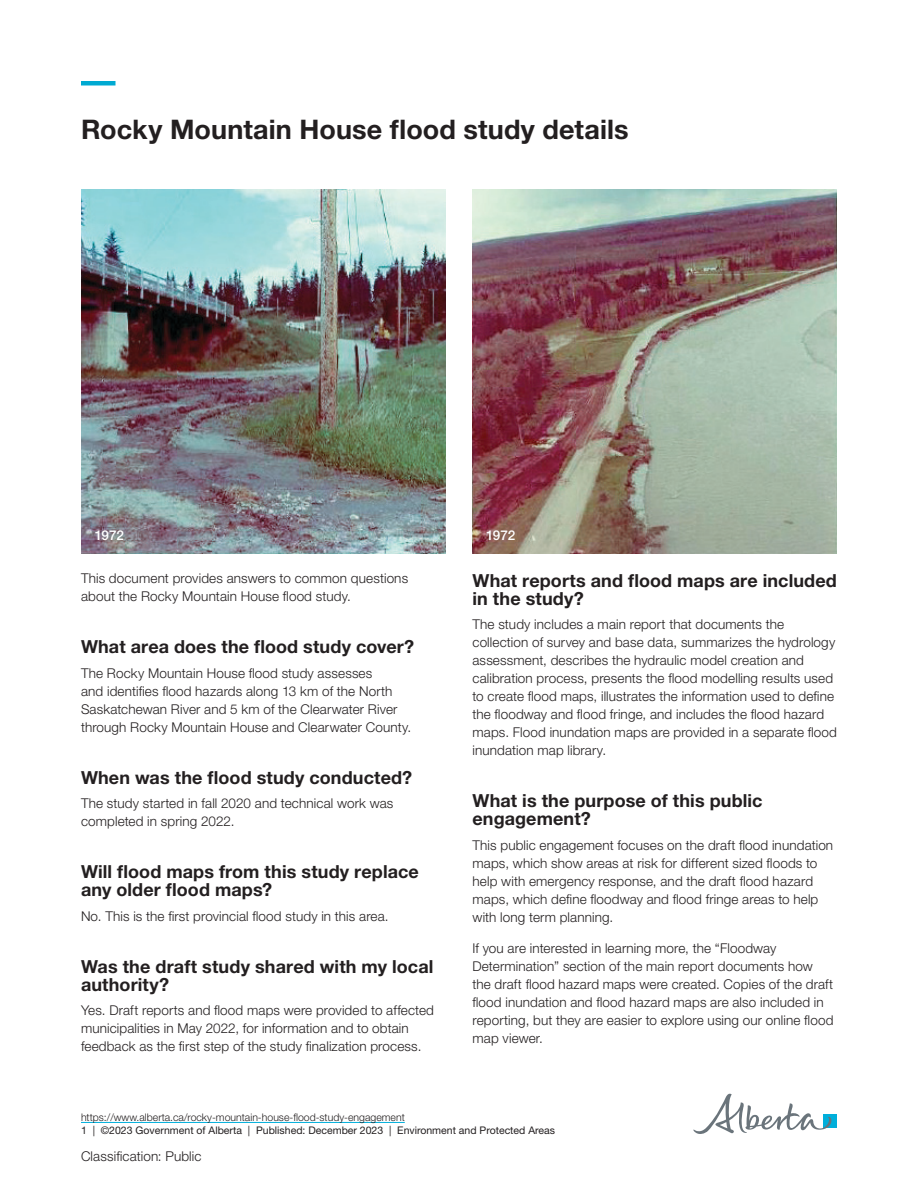
<style>
.page{position:relative;width:918px;height:1188px;background:#fff}
.page>*{position:absolute;margin:0;border:0;box-sizing:border-box;transform-origin:0 0}
.t1{font:700 27px "Helvetica Neue LT Std";letter-spacing:.005em;color:#231f20}
.Subheading_1{font:700 18px/18px "Helvetica Neue LT Std";letter-spacing:.005em;color:#231f20}
.Body_Copy{font:300 13.5px/18px "Helvetica Neue LT Std";letter-spacing:.01em;color:#231f20}
.Picture_Caption_-_On_Pic{font:500 13.5px "Helvetica Neue LT Std";letter-spacing:-.01em;color:#fff}
.t2{font:10.5px "Helvetica Neue LT Std";color:#231f20}
.t3{font:300 10.5px "Helvetica Neue LT Std";color:#231f20}
</style>
<div class="page">
<hr style="left:81px;top:1122px;width:324px;height:1px;background:#00afdb">
<div style="left:81px;top:81px;width:35px;height:5px;background:#00aad2"></div>
<img style="left:81px;top:189px;width:365px;height:365px">
<img style="left:472px;top:189px;width:365px;height:365px">
<div style="left:824px;top:1114px;width:13px;height:13px;background:#00afdb"></div>
<svg style="left:693px;top:1094px;width:139px;height:40px"></svg>
<h1 class="t1" style="left:81px;top:112px;width:549px">Rocky Mountain House flood study details</h1>
<p class="Picture_Caption_-_On_Pic" style="left:95px;top:527px;width:31px">1972</p>
<p class="Picture_Caption_-_On_Pic" style="left:486px;top:527px;width:31px">1972</p>
<p class="Body_Copy" style="left:81px;top:569px;width:329px">This document provides answers to common questions about the Rocky Mountain House flood study.</p>
<p class="Subheading_1" style="left:81px;top:637px;width:335px">What area does the flood study cover?</p>
<p class="Body_Copy" style="left:81px;top:664px;width:332px">The Rocky Mountain House flood study assesses<br>and identifies flood hazards along 13 km of the North Saskatchewan River and 5 km of the Clearwater River through Rocky Mountain House and Clearwater County.</p>
<p class="Subheading_1" style="left:81px;top:768px;width:333px">When was the flood study conducted?</p>
<p class="Body_Copy" style="left:81px;top:794px;width:314px">The study started in fall 2020 and technical work was completed in spring 2022.</p>
<p class="Subheading_1" style="left:81px;top:862px;width:339px">Will flood maps from this study replace any older flood maps?</p>
<p class="Body_Copy" style="left:81px;top:907px;width:309px">No. This is the first provincial flood study in this area.</p>
<p class="Subheading_1" style="left:81px;top:957px;width:354px">Was the draft study shared with my local authority?</p>
<p class="Body_Copy" style="left:81px;top:1001px;width:355px">Yes. Draft reports and flood maps were provided to affected municipalities in May 2022, for information and to obtain feedback as the first step of the study finalization process.</p>
<p class="Subheading_1" style="left:472px;top:571px;width:366px">What reports and flood maps are included in the study?</p>
<p class="Body_Copy" style="left:472px;top:615px;width:366px">The study includes a main report that documents the collection of survey and base data, summarizes the hydrology assessment, describes the hydraulic model creation and calibration process, presents the flood modelling results used to create flood maps, illustrates the information used to define the floodway and flood fringe, and includes the flood hazard maps. Flood inundation maps are provided in a separate flood inundation map library.</p>
<p class="Subheading_1" style="left:472px;top:791px;width:292px">What is the purpose of this public engagement?</p>
<p class="Body_Copy" style="left:472px;top:836px;width:362px">This public engagement focuses on the draft flood inundation maps, which show areas at risk for different sized floods to help with emergency response, and the draft flood hazard maps, which define floodway and flood fringe areas to help with long term planning.</p>
<p class="Body_Copy" style="left:472px;top:939px;width:362px">If you are interested in learning more, the “Floodway Determination” section of the main report documents how the draft flood hazard maps were created. Copies of the draft flood inundation and flood hazard maps are also included in reporting, but they are easier to explore using our online flood map viewer.</p>
<p class="t3" style="left:81px;top:1111px;width:325px">https://www.alberta.ca/rocky-mountain-house-flood-study-engagement</p>
<p class="t2" style="left:81px;top:1124px;width:476px">1 | ©2023 Government of Alberta | Published: December 2023 | Environment and Protected Areas</p>
<p class="Body_Copy" style="left:81px;top:1147px;width:122px">Classification: Public</p>
</div>
